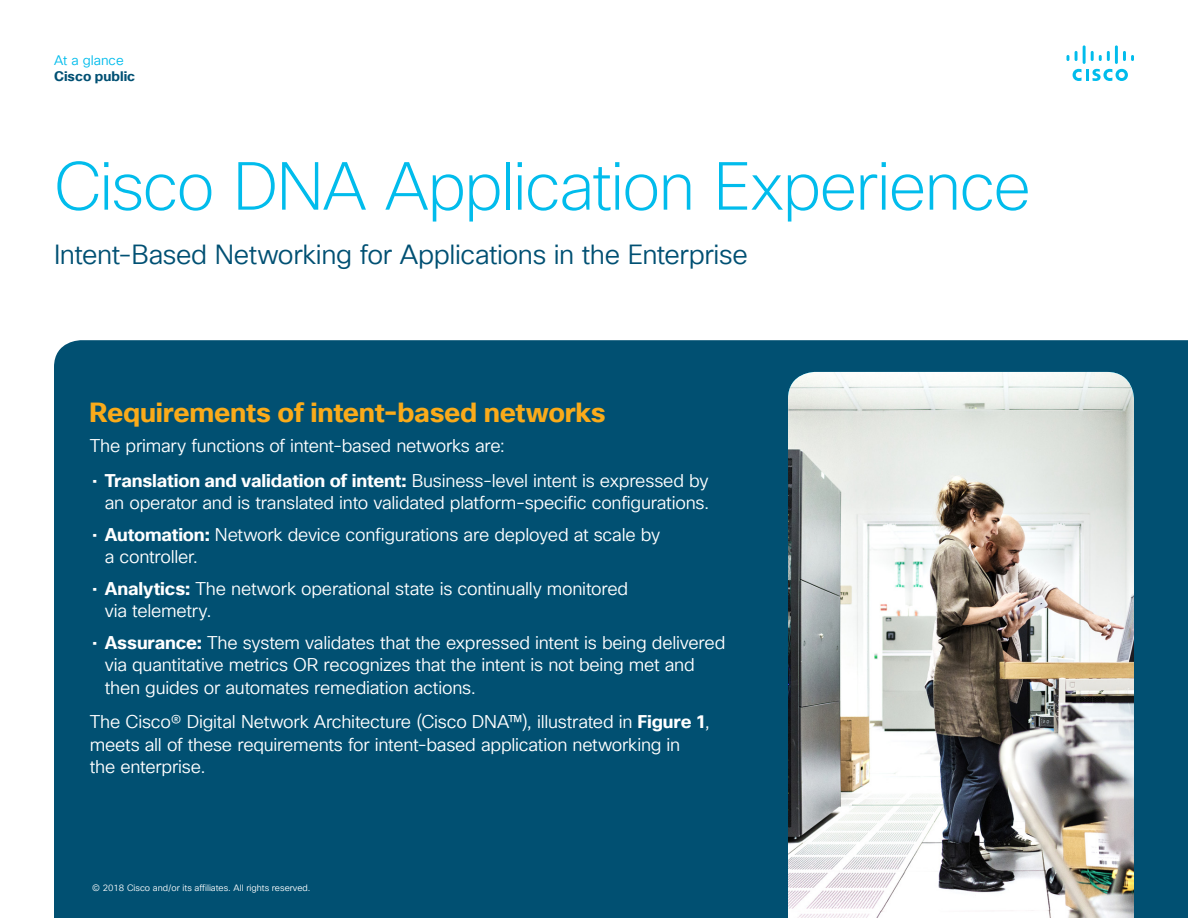
<style>
.page{position:relative;width:1188px;height:918px;background:#fff}
.page>*{position:absolute;margin:0;border:0;box-sizing:border-box;transform-origin:0 0}
.Title_Headline{font:200 66px "Cisco Sans TT";letter-spacing:-.025em;color:#01bcec}
.Title_Subhead{font:27px "Cisco Sans TT Light";letter-spacing:-.015em;color:#005073}
.Subhead2_Orange{font:700 27px "Cisco Sans TT";letter-spacing:-.01em;color:#faab1a}
.Intro{font:18px/22.5px "Cisco Sans TT Light";letter-spacing:-.015em;color:#fff}
.t1{font:700 13.5px "Cisco Sans TT";color:#005073}
.t2{font:13.5px "Cisco Sans TT Light";color:#01bcec}
.Footer_white{font:9px "Cisco Sans TT Light";color:#fff}
.s1{font-family:"Cisco Sans TT"}
.s2{font-family:"Cisco Sans TT";font-weight:700}
</style>
<div class="page">
<svg style="left:1073px;top:69px;width:55px;height:12px"></svg>
<svg style="left:1067px;top:55px;width:2px;height:6px"></svg>
<svg style="left:1075px;top:51px;width:3px;height:10px"></svg>
<hr style="left:1083px;top:45px;width:3px;height:19px;background:#01bcec">
<svg style="left:1091px;top:51px;width:19px;height:10px"></svg>
<hr style="left:1115px;top:45px;width:3px;height:19px;background:#01bcec">
<svg style="left:1123px;top:51px;width:11px;height:10px"></svg>
<div style="left:54px;top:340px;width:1134px;height:578px;background:#015072"></div>
<img style="left:788px;top:372px;width:346px;height:546px">
<p class="t2" style="left:54px;top:51px;width:71px">At a glance</p>
<p class="t1" style="left:54px;top:67px;width:83px">Cisco public</p>
<p class="Title_Headline" style="left:54px;top:144px;width:979px">Cisco DNA Application Experience</p>
<p class="Title_Subhead" style="left:54px;top:237px;width:695px">Intent-Based Networking for Applications in the Enterprise</p>
<p class="Subhead2_Orange" style="left:90px;top:395px;width:517px">Requirements of intent-based networks</p>
<p class="Intro" style="left:90px;top:435px;width:417px">The primary functions of intent-based networks are:</p>
<p class="Intro" style="left:92px;top:470px;width:619px;text-align:right"><span class="s1">•</span> <span class="s2">Translation and validation of intent:</span> Business-level intent is expressed by an operator and is translated into validated platform-specific configurations.</p>
<p class="Intro" style="left:105px;top:524px;width:557px;text-indent:-13px"><span class="s1">•</span> <span class="s2">Automation:</span> Network device configurations are deployed at scale by a controller.</p>
<p class="Intro" style="left:105px;top:578px;width:525px;text-indent:-13px"><span class="s1">•</span> <span class="s2">Analytics:</span> The network operational state is continually monitored via telemetry.</p>
<p class="Intro" style="left:105px;top:632px;width:622px;text-indent:-13px"><span class="s1">•</span> <span class="s2">Assurance:</span> The system validates that the expressed intent is being delivered via quantitative metrics OR recognizes that the intent is not being met and then guides or automates remediation actions.</p>
<p class="Intro" style="left:90px;top:711px;width:622px">The Cisco® Digital Network Architecture (Cisco DNA™), illustrated in <span class="s2">Figure 1</span>, meets all of these requirements for intent-based application networking in the enterprise.</p>
<p class="Footer_white" style="left:92px;top:882px;width:220px">© 2018 Cisco and/or its affiliates. All rights reserved.</p>
</div>
